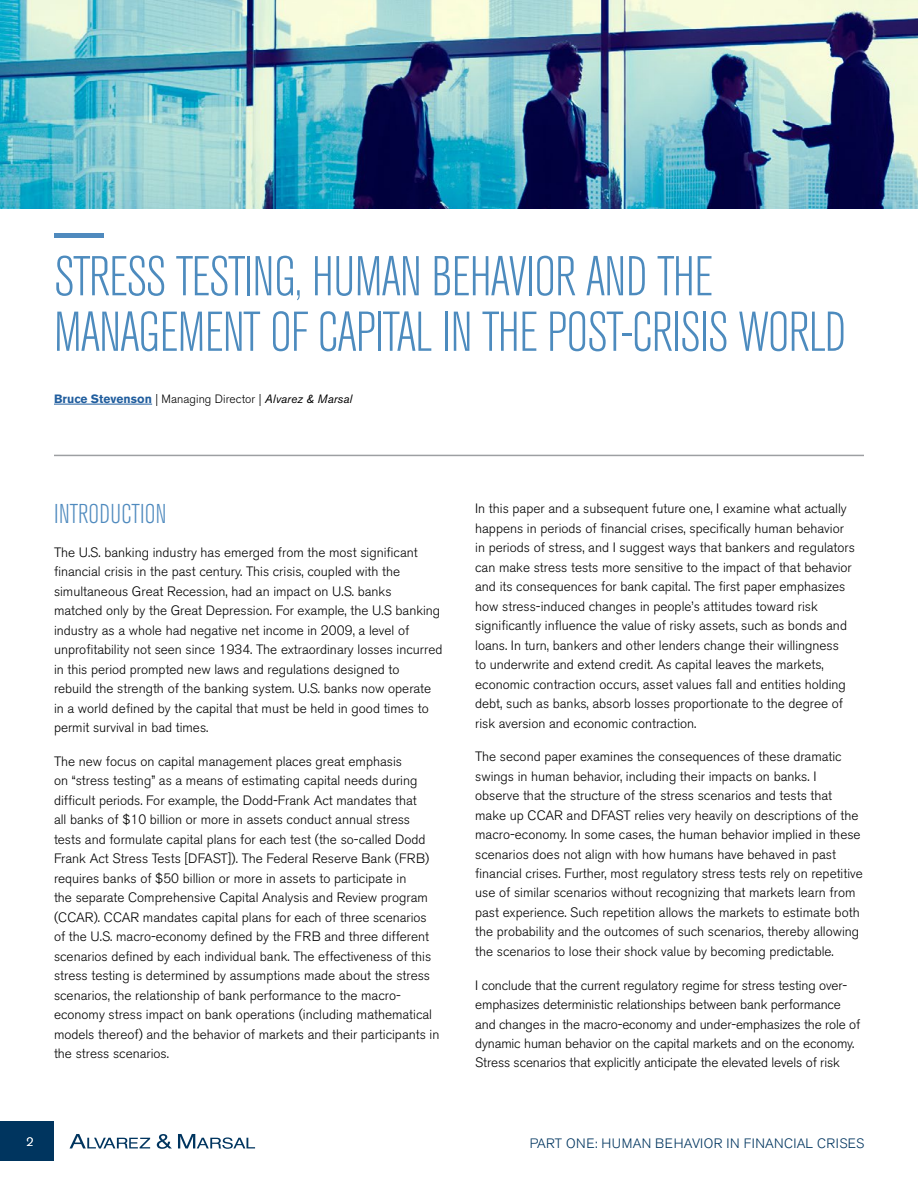
<style>
.page{position:relative;width:918px;height:1188px;background:#fff}
.page>*{position:absolute;margin:0;border:0;box-sizing:border-box;transform-origin:0 0}
.t1{font:300 condensed 55.5px/55.5px "Akzidenz Grotesk BE";letter-spacing:-.03em;color:#4d8bbe}
.t2{font:300 condensed 27px "Akzidenz Grotesk BE";letter-spacing:.01em;color:#4f8abe}
.t3{font:300 13.5px/19.5px "Akzidenz Grotesk BE";color:#000}
.t4{font:300 13.5px "Akzidenz Grotesk BE";letter-spacing:.03em;color:#00355f}
.t5{font:300 12px "Akzidenz Grotesk BE";letter-spacing:.005em;color:#000}
.t6{font:300 12px "Akzidenz Grotesk BE";color:#fff}
.s1{font-weight:700;color:#215e9e}
.s2{font-weight:400;font-style:italic}
</style>
<div class="page">
<div style="left:0;top:1122px;width:54px;height:39px;background:#00355f"></div>
<svg style="left:70px;top:1134px;width:80px;height:14px"></svg>
<svg style="left:157px;top:1134px;width:15px;height:15px"></svg>
<svg style="left:178px;top:1134px;width:77px;height:15px"></svg>
<div style="left:54px;top:233px;width:50px;height:5px;background:#4f8abe"></div>
<img style="left:0;top:0;width:918px;height:208px">
<hr style="left:54px;top:404px;width:98px;height:1px;background:#215e9e">
<hr style="left:54px;top:455px;width:810px;height:1px;background:#9d9fa2">
<h1 class="t1" style="left:54px;top:250px;width:794px">STRESS TESTING, HUMAN BEHAVIOR AND THE<br>MANAGEMENT OF CAPITAL IN THE POST-CRISIS WORLD</h1>
<p class="t5" style="left:54px;top:392px;width:300px"><span class="s1">Bruce Stevenson</span> | Managing Director | <span class="s2">Alvarez &amp; Marsal</span></p>
<h2 class="t2" style="left:54px;top:500px;width:114px">INTRODUCTION</h2>
<p class="t3" style="left:54px;top:543px;width:390px">The U.S. banking industry has emerged from the most significant financial crisis in the past century. This crisis, coupled with the simultaneous Great Recession, had an impact on U.S. banks matched only by the Great Depression. For example, the U.S banking industry as a whole had negative net income in 2009, a level of unprofitability not seen since 1934. The extraordinary losses incurred in this period prompted new laws and regulations designed to<br>rebuild the strength of the banking system. U.S. banks now operate in a world defined by the capital that must be held in good times to permit survival in bad times.</p>
<p class="t3" style="left:54px;top:752px;width:387px">The new focus on capital management places great emphasis<br>on “stress testing” as a means of estimating capital needs during difficult periods. For example, the Dodd-Frank Act mandates that<br>all banks of $10 billion or more in assets conduct annual stress tests and formulate capital plans for each test (the so-called Dodd Frank Act Stress Tests [DFAST]). The Federal Reserve Bank (FRB) requires banks of $50 billion or more in assets to participate in<br>the separate Comprehensive Capital Analysis and Review program (CCAR). CCAR mandates capital plans for each of three scenarios of the U.S. macro-economy defined by the FRB and three different scenarios defined by each individual bank. The effectiveness of this stress testing is determined by assumptions made about the stress scenarios, the relationship of bank performance to the macro&shy;economy stress impact on bank operations (including mathematical models thereof) and the behavior of markets and their participants in the stress scenarios.</p>
<p class="t6" style="left:27px;top:1135px;width:8px">2</p>
<p class="t3" style="left:475px;top:499px;width:381px">In this paper and a subsequent future one, I examine what actually happens in periods of financial crises, specifically human behavior in periods of stress, and I suggest ways that bankers and regulators can make stress tests more sensitive to the impact of that behavior and its consequences for bank capital. The first paper emphasizes how stress-induced changes in people’s attitudes toward risk significantly influence the value of risky assets, such as bonds and loans. In turn, bankers and other lenders change their willingness<br>to underwrite and extend credit. As capital leaves the markets, economic contraction occurs, asset values fall and entities holding debt, such as banks, absorb losses proportionate to the degree of risk aversion and economic contraction.</p>
<p class="t3" style="left:475px;top:747px;width:389px">The second paper examines the consequences of these dramatic swings in human behavior, including their impacts on banks. I observe that the structure of the stress scenarios and tests that make up CCAR and DFAST relies very heavily on descriptions of the macro-economy. In some cases, the human behavior implied in these scenarios does not align with how humans have behaved in past financial crises. Further, most regulatory stress tests rely on repetitive use of similar scenarios without recognizing that markets learn from past experience. Such repetition allows the markets to estimate both the probability and the outcomes of such scenarios, thereby allowing the scenarios to lose their shock value by becoming predictable.</p>
<p class="t3" style="left:475px;top:975px;width:387px">I conclude that the current regulatory regime for stress testing over&shy;emphasizes deterministic relationships between bank performance and changes in the macro-economy and under-emphasizes the role of dynamic human behavior on the capital markets and on the economy.<br>Stress scenarios that explicitly anticipate the elevated levels of risk</p>
<p class="t4" style="left:530px;top:1136px;width:336px">PART ONE: HUMAN BEHAVIOR IN FINANCIAL CRISES</p>
</div>
